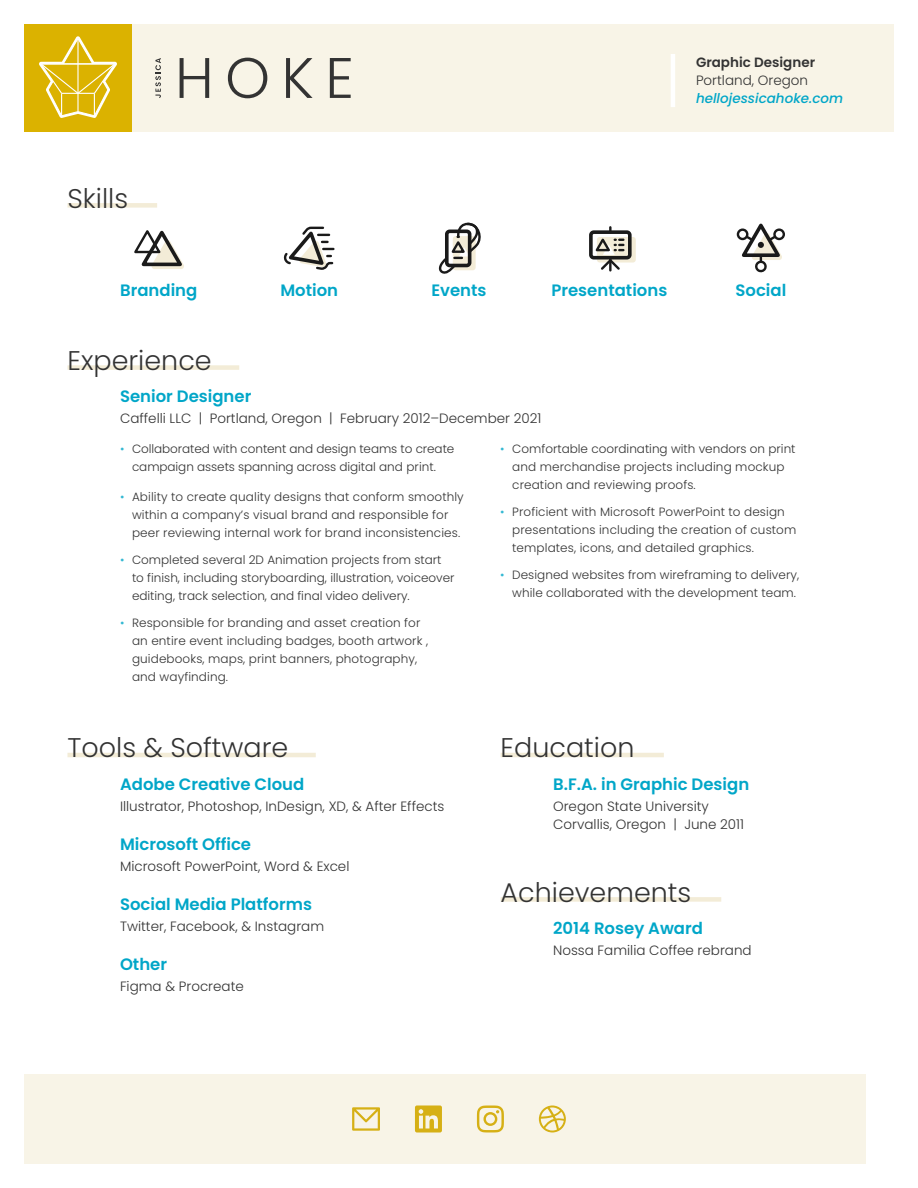
<style>
.page{position:relative;width:918px;height:1188px;background:#fff}
.page>*{position:absolute;margin:0;border:0;box-sizing:border-box;transform-origin:0 0}
.t1{font:300 27px "Poppins";color:#333}
.t2{font:600 16.5px "Poppins";color:#00a6c8}
.t3{font:300 13.5px/18px "Poppins";color:#333}
.t4{font:italic 500 13.5px "Poppins";color:#00a6c8}
.t5{font:600 13.5px "Poppins";color:#333}
.t6{font:300 12px/18px "Poppins";letter-spacing:.01em;color:#333}
.s1{color:#33b8d3}
</style>
<div class="page">
<div style="left:24px;top:1074px;width:842px;height:90px;background:#f8f4e7"></div>
<div style="left:68px;top:365px;width:171px;height:5px;background:#f3ecd7"></div>
<div style="left:68px;top:203px;width:89px;height:5px;background:#f3ecd7"></div>
<hr style="left:68px;top:753px;width:248px;height:4px;background:#f3ecd7">
<div style="left:501px;top:897px;width:220px;height:5px;background:#f3ecd7"></div>
<hr style="left:501px;top:753px;width:163px;height:4px;background:#f3ecd7">
<svg style="left:415px;top:1106px;width:27px;height:26px"></svg>
<svg style="left:477px;top:1105px;width:27px;height:27px"></svg>
<svg style="left:539px;top:1106px;width:27px;height:26px"></svg>
<svg style="left:352px;top:1107px;width:28px;height:24px"></svg>
<div style="left:24px;top:24px;width:870px;height:108px;background:#f8f4e7"></div>
<hr style="left:671px;top:54px;width:4px;height:53px;background:#fff">
<div style="left:24px;top:24px;width:108px;height:108px;background:#dbb200"></div>
<svg style="left:39px;top:36px;width:78px;height:82px"></svg>
<svg style="left:180px;top:58px;width:29px;height:40px"></svg>
<svg style="left:228px;top:58px;width:39px;height:40px"></svg>
<svg style="left:286px;top:58px;width:27px;height:40px"></svg>
<svg style="left:330px;top:58px;width:21px;height:40px"></svg>
<svg style="left:155px;top:58px;width:6px;height:40px"></svg>
<div style="left:773px;top:228px;width:12px;height:12px;border:2px solid #1a1a1a;border-radius:50%"></div>
<div style="left:737px;top:228px;width:11px;height:12px;border:2px solid #1a1a1a;border-radius:50%"></div>
<svg style="left:739px;top:223px;width:45px;height:50px"></svg>
<svg style="left:285px;top:226px;width:50px;height:44px"></svg>
<svg style="left:134px;top:230px;width:50px;height:39px"></svg>
<svg style="left:438px;top:222px;width:43px;height:52px"></svg>
<div style="left:589px;top:230px;width:43px;height:30px;border:4px solid #1a1a1a;border-radius:3px"></div>
<svg style="left:594px;top:227px;width:42px;height:45px"></svg>
<h1 class="t1" style="left:68px;top:182px;width:62px">Skills</h1>
<p class="t5" style="left:696px;top:55px;width:121px">Graphic Designer</p>
<p class="t3" style="left:696px;top:71px;width:114px">Portland, Oregon</p>
<p class="t4" style="left:696px;top:91px;width:149px">hellojessicahoke.com</p>
<h2 class="t2" style="left:120px;top:281px;width:79px">Branding</h2>
<h2 class="t2" style="left:280px;top:281px;width:59px">Motion</h2>
<h2 class="t2" style="left:431px;top:281px;width:57px">Events</h2>
<h2 class="t2" style="left:551px;top:281px;width:117px">Presentations</h2>
<h2 class="t2" style="left:735px;top:281px;width:52px">Social</h2>
<h1 class="t1" style="left:68px;top:345px;width:146px">Experience</h1>
<h2 class="t2" style="left:120px;top:387px;width:133px">Senior Designer</h2>
<p class="t3" style="left:120px;top:409px;width:423px">Caffelli LLC | Portland, Oregon | February 2012–December 2021</p>
<p class="t6" style="left:120px;top:440px;width:336px;text-align:center"><span class="s1">•</span> Collaborated with content and design teams to create campaign assets spanning across digital and print.</p>
<p class="t6" style="left:132px;top:488px;width:333px;text-indent:-12px"><span class="s1">•</span> Ability to create quality designs that conform smoothly within a company’s visual brand and responsible for peer reviewing internal work for brand inconsistencies.</p>
<p class="t6" style="left:132px;top:551px;width:324px;text-indent:-12px"><span class="s1">•</span> Completed several 2D Animation projects from start to finish, including storyboarding, illustration, voiceover editing, track selection, and final video delivery.</p>
<p class="t6" style="left:132px;top:614px;width:298px;text-indent:-12px"><span class="s1">•</span> Responsible for branding and asset creation for an entire event including badges, booth artwork , guidebooks, maps, print banners, photography, and wayfinding.</p>
<p class="t6" style="left:512px;top:440px;width:285px;text-indent:-12px"><span class="s1">•</span> Comfortable coordinating with vendors on print and merchandise projects including mockup creation and reviewing proofs.</p>
<p class="t6" style="left:512px;top:503px;width:286px;text-indent:-12px"><span class="s1">•</span> Proficient with Microsoft PowerPoint to design presentations including the creation of custom templates, icons, and detailed graphics.</p>
<p class="t6" style="left:500px;top:566px;width:300px;text-align:right"><span class="s1">•</span> Designed websites from wireframing to delivery, while collaborated with the development team.</p>
<h1 class="t1" style="left:68px;top:732px;width:222px">Tools &amp; Software</h1>
<h1 class="t1" style="left:501px;top:732px;width:135px">Education</h1>
<h2 class="t2" style="left:120px;top:774px;width:186px">Adobe Creative Cloud</h2>
<p class="t3" style="left:120px;top:797px;width:326px">Illustrator, Photoshop, InDesign, XD, &amp; After Effects</p>
<h2 class="t2" style="left:120px;top:834px;width:133px">Microsoft Office</h2>
<p class="t3" style="left:120px;top:857px;width:231px">Microsoft PowerPoint, Word &amp; Excel</p>
<h2 class="t2" style="left:120px;top:894px;width:194px">Social Media Platforms</h2>
<p class="t3" style="left:120px;top:917px;width:206px">Twitter, Facebook, &amp; Instagram</p>
<h2 class="t2" style="left:120px;top:954px;width:49px">Other</h2>
<p class="t3" style="left:120px;top:977px;width:125px">Figma &amp; Procreate</p>
<h2 class="t2" style="left:553px;top:774px;width:198px">B.F.A. in Graphic Design</h2>
<p class="t3" style="left:553px;top:797px;width:193px">Oregon State University<br>Corvallis, Oregon | June 2011</p>
<h1 class="t1" style="left:501px;top:877px;width:192px">Achievements</h1>
<h2 class="t2" style="left:553px;top:919px;width:151px">2014 Rosey Award</h2>
<p class="t3" style="left:553px;top:941px;width:200px">Nossa Familia Coffee rebrand</p>
</div>
